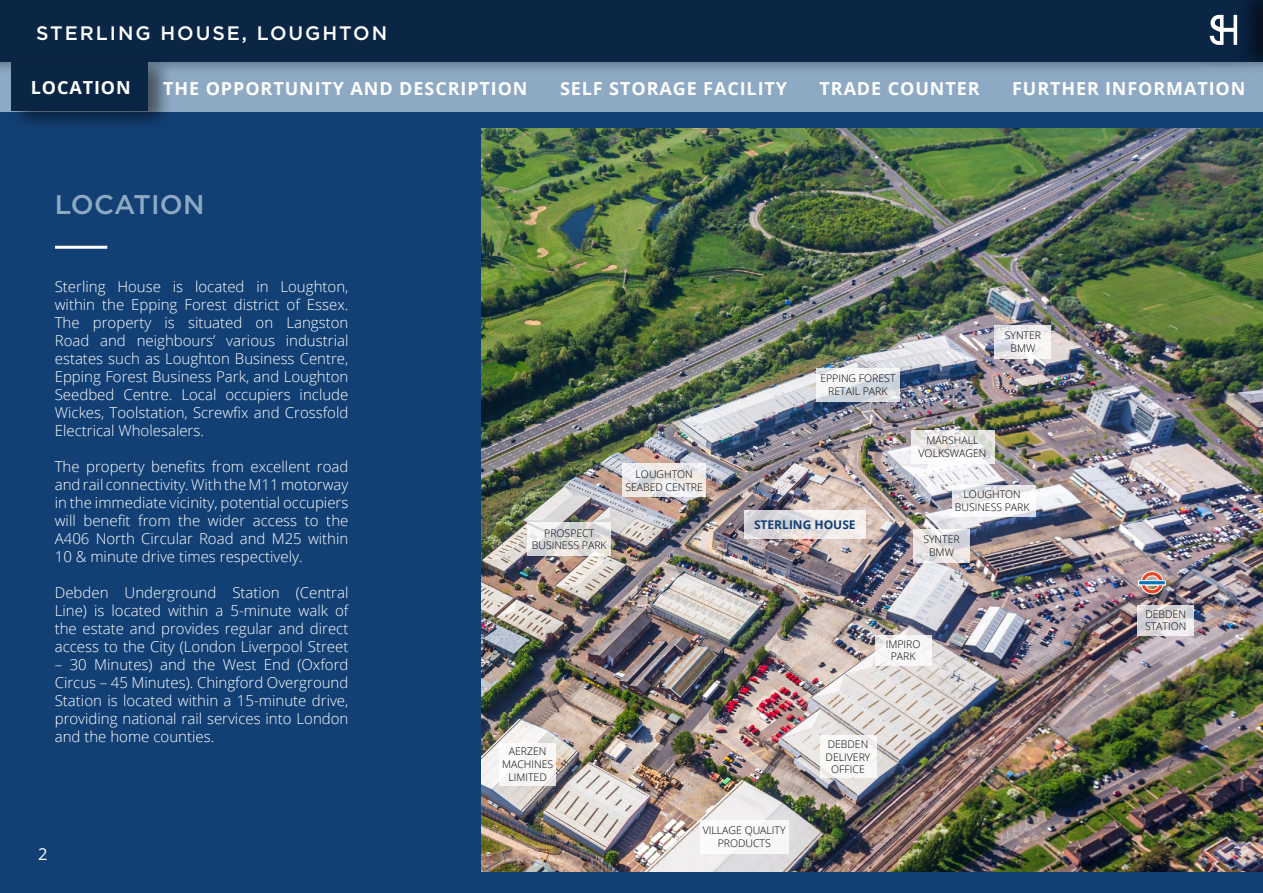
<style>
.page{position:relative;width:1263px;height:893px;background:#134074}
.page>*{position:absolute;margin:0;border:0;box-sizing:border-box;transform-origin:0 0}
.t1{font:500 27px "Gotham";letter-spacing:.01em;color:#8da9c4}
.t2{font:500 19.5px "Gotham";letter-spacing:.1em;color:#fff}
.t3{font:700 18px "Open Sans";letter-spacing:.05em;color:#fff}
.t4{font:16.5px "Open Sans";color:#fff}
.t5{font:300 15px/18px "Open Sans";color:#fff;text-align:justify}
.t6{font:700 12px "Open Sans";color:#134074}
.t7{font:300 10.5px/12.6px "Open Sans";color:#000;text-align:center}
</style>
<div class="page">
<hr style="left:55px;top:246px;width:52px;height:3px;background:#fff">
<img style="left:481px;top:129px;width:782px;height:743px">
<svg style="left:744px;top:510px;width:121px;height:29px"></svg>
<div style="left:819px;top:736px;width:57px;height:42px;background:#f9f8f8"></div>
<div style="left:499px;top:743px;width:57px;height:42px;background:#f8f7f5"></div>
<svg style="left:875px;top:635px;width:56px;height:30px;fill:#f8f7f7"></svg>
<svg style="left:1137px;top:605px;width:57px;height:30px"></svg>
<svg style="left:952px;top:486px;width:84px;height:31px;fill:#f9f9fa"></svg>
<div style="left:700px;top:820px;width:88px;height:34px;background:#fff"></div>
<svg style="left:994px;top:325px;width:57px;height:34px"></svg>
<svg style="left:911px;top:430px;width:83px;height:33px"></svg>
<svg style="left:816px;top:368px;width:83px;height:33px"></svg>
<svg style="left:622px;top:463px;width:84px;height:34px"></svg>
<svg style="left:528px;top:522px;width:83px;height:34px"></svg>
<svg style="left:913px;top:529px;width:57px;height:34px"></svg>
<svg style="left:1138px;top:571px;width:28px;height:23px"></svg>
<hr style="left:1139px;top:581px;width:26px;height:4px;background:#0072bc">
<div style="left:1138px;top:580px;width:28px;height:5px;border:1px solid #feffff"></div>
<div style="left:0;top:33px;width:1263px;height:79px;background:#8da9c4"></div>
<div style="left:0;top:0;width:1262px;height:76px;background:#000;opacity:.5"></div>
<div style="left:0;top:0;width:1263px;height:62px;background:#0b2545"></div>
<div style="left:9px;top:53px;width:164px;height:78px;background:#000;opacity:.5"></div>
<div style="left:11px;top:61px;width:137px;height:50px;background:#0b2545"></div>
<div style="left:1235px;top:0;width:28px;height:75px;background:#000;opacity:.5"></div>
<svg style="left:1209px;top:15px;width:28px;height:32px"></svg>
<h2 class="t2" style="left:36px;top:20px;width:352px">STERLING HOUSE, LOUGHTON</h2>
<p class="t3" style="left:31px;top:75px;width:101px">LOCATION</p>
<p class="t3" style="left:163px;top:75px;width:366px">THE OPPORTUNITY AND DESCRIPTION</p>
<p class="t3" style="left:560px;top:75px;width:228px">SELF STORAGE FACILITY</p>
<p class="t3" style="left:819px;top:75px;width:162px">TRADE COUNTER</p>
<p class="t3" style="left:1012px;top:75px;width:235px">FURTHER INFORMATION</p>
<h1 class="t1" style="left:55px;top:186px;width:151px">LOCATION</h1>
<p class="t5" style="left:55px;top:277px;width:295px">Sterling House is located in Loughton, within the Epping Forest district of Essex.<br>The property is situated on Langston Road and neighbours’ various industrial estates such as Loughton Business Centre, Epping Forest Business Park, and Loughton Seedbed Centre. Local occupiers include Wickes, Toolstation, Screwfix and Crossfold Electrical Wholesalers.</p>
<p class="t5" style="left:55px;top:457px;width:295px">The property benefits from excellent road and rail connectivity. With the M11 motorway in the immediate vicinity, potential occupiers will benefit from the wider access to the A406 North Circular Road and M25 within 10 &amp; minute drive times respectively.</p>
<p class="t5" style="left:55px;top:583px;width:295px">Debden Underground Station (Central Line) is located within a 5-minute walk of the estate and provides regular and direct access to the City (London Liverpool Street</p>
<p class="t5" style="left:55px;top:655px;width:295px">– 30 Minutes) and the West End (Oxford Circus – 45 Minutes). Chingford Overground Station is located within a 15-minute drive, providing national rail services into London and the home counties.</p>
<p class="t4" style="left:38px;top:843px;width:11px">2</p>
<p class="t7" style="left:625px;top:468px;width:79px">LOUGHTON<br>SEABED CENTRE</p>
<p class="t7" style="left:820px;top:372px;width:77px">EPPING FOREST<br>RETAIL PARK</p>
<p class="t7" style="left:1005px;top:329px;width:38px">SYNTER<br>BMW</p>
<p class="t7" style="left:918px;top:434px;width:69px">MARSHALL<br>VOLKSWAGEN</p>
<p class="t7" style="left:955px;top:488px;width:76px">LOUGHTON<br>BUSINESS PARK</p>
<p class="t6" style="left:754px;top:516px;width:103px">STERLING HOUSE</p>
<p class="t7" style="left:532px;top:526px;width:76px">PROSPECT<br>BUSINESS PARK</p>
<p class="t7" style="left:923px;top:533px;width:38px">SYNTER<br>BMW</p>
<p class="t7" style="left:502px;top:745px;width:53px">AERZEN<br>MACHINES<br>LIMITED</p>
<p class="t7" style="left:703px;top:824px;width:84px">VILLAGE QUALITY<br>PRODUCTS</p>
<p class="t7" style="left:886px;top:637px;width:36px">IMPIRO<br>PARK</p>
<p class="t7" style="left:826px;top:738px;width:46px">DEBDEN<br>DELIVERY<br>OFFICE</p>
<p class="t7" style="left:1145px;top:607px;width:43px;text-align:left">DEBDEN<br>STATION</p>
</div>
